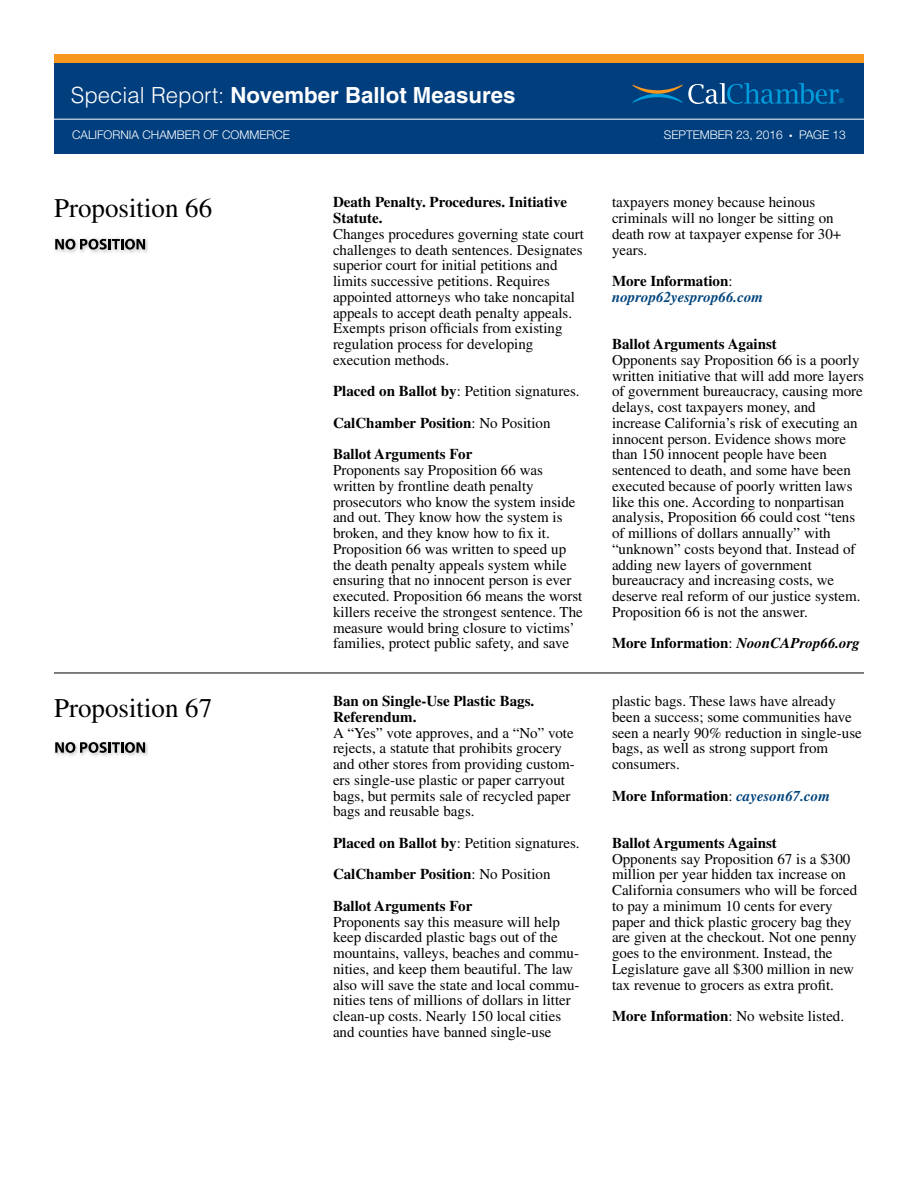
<style>
.page{position:relative;width:918px;height:1188px;background:#fff}
.page>*{position:absolute;margin:0;border:0;box-sizing:border-box;transform-origin:0 0}
.t1{font:27px "Times";color:#000}
.t2{font:700 22.2px "Helvetica";color:#fff}
.t3{font:15px/15.8px "Times";color:#000}
.t4{font:700 15px/31.5px "Times";color:#000}
.t5{font:italic 700 15px/15.8px "Times";color:#00447c}
.t6{font:italic 700 15px "Times";color:#000}
.t7{font:300 12px "Helvetica Neue LT Std";color:#fff}
.t8{font:6.75px "Helvetica Neue";color:#009ddc}
.s1{font-weight:300}
.s2{font-weight:400}
.s3{font-style:normal;color:#000}
.s4{font-weight:400;font-style:normal;color:#000}
.s5{font-style:normal}
.s6{font-weight:400;font-style:normal}
.s7{font-style:italic;color:#00447c}
.s8{font-weight:700}
</style>
<div class="page">
<div style="left:54px;top:54px;width:810px;height:99px;background:#003e7e"></div>
<div style="left:54px;top:54px;width:810px;height:9px;background:#f8971d"></div>
<svg style="left:632px;top:83px;width:207px;height:21px"></svg>
<hr style="left:54px;top:119px;width:810px;height:1px;background:#fff">
<hr style="left:54px;top:673px;width:810px;height:1px;background:#000">
<svg style="left:54px;top:238px;width:94px;height:15px"></svg>
<svg style="left:54px;top:742px;width:94px;height:14px"></svg>
<h2 class="t2" style="left:71px;top:82px;width:446px"><span class="s1">Special Report:</span> November Ballot Measures</h2>
<p class="t8" style="left:839px;top:97px;width:7px">®</p>
<p class="t7" style="left:72px;top:127px;width:220px">CALIFORNIA CHAMBER OF COMMERCE</p>
<p class="t7" style="left:664px;top:127px;width:121px">SEPTEMBER 23, 2016</p>
<p class="t7" style="left:790px;top:127px;width:58px">● PAGE 13</p>
<h1 class="t1" style="left:54px;top:193px;width:160px">Proposition 66</h1>
<p class="t4" style="left:333px;top:194px;width:236px;line-height:15.8px">Death Penalty. Procedures. Initiative<br>Statute.</p>
<p class="t3" style="left:333px;top:226px;width:253px">Changes procedures governing state court challenges to death sentences. Designates superior court for initial petitions and limits successive petitions. Requires appointed attorneys who take noncapital appeals to accept death penalty appeals.<br>Exempts prison officials from existing regulation process for developing execution methods.</p>
<p class="t4" style="left:333px;top:375px;width:248px">Placed on Ballot by<span class="s2">: Petition signatures.<br></span>CalChamber Position<span class="s2">: No Position<br></span>Ballot Arguments For</p>
<p class="t3" style="left:333px;top:462px;width:251px">Proponents say Proposition 66 was written by frontline death penalty prosecutors who know the system inside and out. They know how the system is broken, and they know how to fix it.<br>Proposition 66 was written to speed up the death penalty appeals system while ensuring that no innocent person is ever executed. Proposition 66 means the worst killers receive the strongest sentence. The measure would bring closure to victims’ families, protect public safety, and save</p>
<h1 class="t1" style="left:54px;top:693px;width:160px">Proposition 67</h1>
<p class="t4" style="left:333px;top:693px;width:203px;line-height:15.8px">Ban on Single-Use Plastic Bags.<br>Referendum.</p>
<p class="t3" style="left:333px;top:725px;width:243px">A “Yes” vote approves, and a “No” vote rejects, a statute that prohibits grocery and other stores from providing custom&shy;ers single-use plastic or paper carryout bags, but permits sale of recycled paper bags and reusable bags.</p>
<p class="t4" style="left:333px;top:827px;width:248px">Placed on Ballot by<span class="s2">: Petition signatures.<br></span>CalChamber Position<span class="s2">: No Position<br></span>Ballot Arguments For</p>
<p class="t3" style="left:333px;top:914px;width:248px">Proponents say this measure will help keep discarded plastic bags out of the mountains, valleys, beaches and commu&shy;nities, and keep them beautiful. The law also will save the state and local commu&shy;nities tens of millions of dollars in litter clean-up costs. Nearly 150 local cities and counties have banned single-use</p>
<p class="t3" style="left:612px;top:195px;width:231px">taxpayers money because heinous criminals will no longer be sitting on death row at taxpayer expense for 30+ years.</p>
<p class="t5" style="left:612px;top:273px;width:153px"><span class="s3">More Information</span><span class="s4">: </span>noprop62yesprop66.com</p>
<p class="t4" style="left:612px;top:328px;width:166px">Ballot Arguments Against</p>
<p class="t3" style="left:612px;top:352px;width:253px">Opponents say Proposition 66 is a poorly written initiative that will add more layers of government bureaucracy, causing more delays, cost taxpayers money, and increase California’s risk of executing an innocent person. Evidence shows more than 150 innocent people have been sentenced to death, and some have been executed because of poorly written laws like this one. According to nonpartisan analysis, Proposition 66 could cost “tens of millions of dollars annually” with “unknown” costs beyond that. Instead of adding new layers of government bureaucracy and increasing costs, we deserve real reform of our justice system.<br>Proposition 66 is not the answer.</p>
<p class="t6" style="left:612px;top:635px;width:250px"><span class="s5">More Information</span><span class="s6">:</span> NoonCAProp66.org</p>
<p class="t3" style="left:612px;top:693px;width:251px">plastic bags. These laws have already been a success; some communities have seen a nearly 90% reduction in single-use bags, as well as strong support from consumers.</p>
<p class="t4" style="left:612px;top:780px;width:220px">More Information<span class="s2">:</span> <span class="s7">cayeson67.com</span></p>
<p class="t4" style="left:612px;top:827px;width:166px">Ballot Arguments Against</p>
<p class="t3" style="left:612px;top:851px;width:247px">Opponents say Proposition 67 is a $300 million per year hidden tax increase on California consumers who will be forced to pay a minimum 10 cents for every paper and thick plastic grocery bag they are given at the checkout. Not one penny goes to the environment. Instead, the Legislature gave all $300 million in new tax revenue to grocers as extra profit.</p>
<p class="t3" style="left:612px;top:1008px;width:234px"><span class="s8">More Information</span>: No website listed.</p>
</div>
